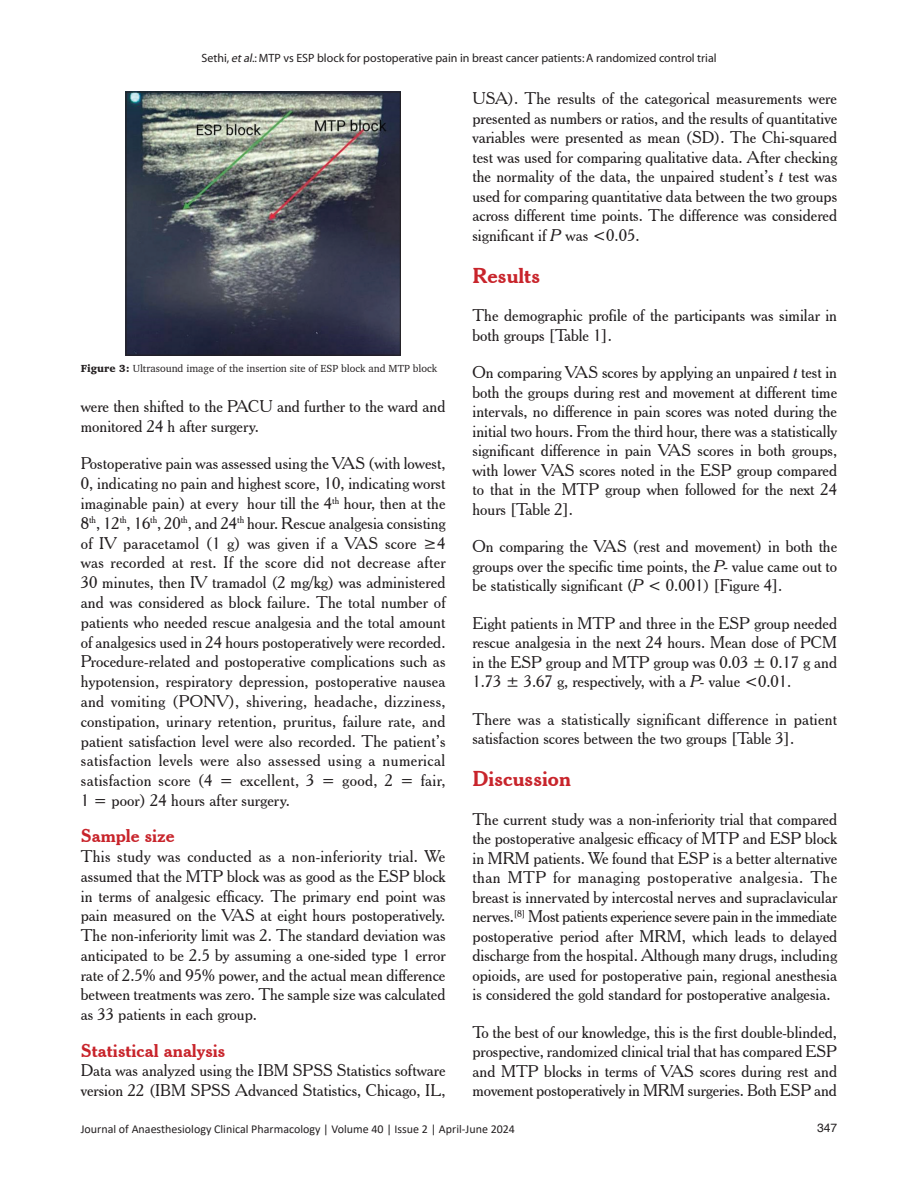
<style>
.page{position:relative;width:918px;height:1188px;background:#fff}
.page>*{position:absolute;margin:0;border:0;box-sizing:border-box;transform-origin:0 0}
.t1{font:700 21px "Cheltenham BT";color:#c8242b}
.t2{font:700 18px "Cheltenham BT";color:#c8242b}
.TX{font:16.5px/19.5px "Cheltenham BT";color:#231f20;text-align:justify}
.t3{font:12px "Myriad";color:#231f20}
.t4{font:12px "Calibri";color:#231f20}
.t5{font:12px "Helvetica";color:#231f20}
.FGC{font:10.5px "Charter BT";color:#231f20}
.s1{font-style:italic}
.s2{font-weight:900}
</style>
<div class="page">
<img style="left:128px;top:94px;width:271px;height:259px">
<div style="left:126px;top:92px;width:275px;height:263px;border:1px solid #231f20"></div>
<p class="t3" style="left:201px;top:52px;width:517px">Sethi, <span class="s1">etal</span>.: MTP vs ESP block for postoperative pain in breast cancer patients: A randomized control trial</p>
<p class="FGC" style="left:81px;top:362px;width:358px"><span class="s2">Figure 3:</span> Ultrasound image of the insertion site of ESP block and MTP block</p>
<p class="TX" style="left:81px;top:396px;width:366px">were then shifted to the PACU and further to the ward and monitored 24 h after surgery.</p>
<p class="TX" style="left:81px;top:454px;width:366px">Postoperative pain was assessed using the VAS (with lowest, 0, indicating no pain and highest score, 10, indicating worst imaginable pain) at every hour till the 4<sup>th</sup> hour, then at the 8<sup>th</sup>, 12<sup>th</sup>, 16<sup>th</sup>, 20<sup>th</sup>, and 24<sup>th</sup> hour. Rescue analgesia consisting of IV paracetamol (1 g) was given if a VAS score ≥4 was recorded at rest. If the score did not decrease after 30 minutes, then IV tramadol (2 mg/kg) was administered and was considered as block failure. The total number of patients who needed rescue analgesia and the total amount of analgesics used in 24 hours postoperatively were recorded.<br>Procedure‑related and postoperative complications such as hypotension, respiratory depression, postoperative nausea and vomiting (PONV), shivering, headache, dizziness, constipation, urinary retention, pruritus, failure rate, and patient satisfaction level were also recorded. The patient’s satisfaction levels were also assessed using a numerical satisfaction score (4 = excellent, 3 = good, 2 = fair, 1 = poor) 24 hours after surgery.</p>
<h2 class="t2" style="left:81px;top:825px;width:96px">Sample size</h2>
<p class="TX" style="left:81px;top:846px;width:366px">This study was conducted as a non‑inferiority trial. We assumed that the MTP block was as good as the ESP block in terms of analgesic efficacy. The primary end point was pain measured on the VAS at eight hours postoperatively.<br>The non‑inferiority limit was 2. The standard deviation was anticipated to be 2.5 by assuming a one‑sided type 1 error rate of 2.5% and 95% power, and the actual mean difference between treatments was zero. The sample size was calculated as 33 patients in each group.</p>
<h2 class="t2" style="left:81px;top:1039px;width:146px">Statistical analysis</h2>
<p class="TX" style="left:81px;top:1060px;width:366px">Data was analyzed using the IBM SPSS Statistics software version 22 (IBM SPSS Advanced Statistics, Chicago, IL,</p>
<p class="TX" style="left:472px;top:89px;width:366px">USA). The results of the categorical measurements were presented as numbers or ratios, and the results of quantitative variables were presented as mean (SD). The Chi‑squared test was used for comparing qualitative data. After checking the normality of the data, the unpaired student’s <span class="s1">t</span> test was used for comparing quantitative data between the two groups across different time points. The difference was considered significant if <span class="s1">P</span> was &lt;0.05.</p>
<h1 class="t1" style="left:472px;top:262px;width:69px">Results</h1>
<p class="TX" style="left:472px;top:305px;width:366px">The demographic profile of the participants was similar in both groups [Table 1].</p>
<p class="TX" style="left:472px;top:362px;width:366px">On comparing VAS scores by applying an unpaired <span class="s1">t</span> test in both the groups during rest and movement at different time intervals, no difference in pain scores was noted during the initial two hours. From the third hour, there was a statistically significant difference in pain VAS scores in both groups, with lower VAS scores noted in the ESP group compared to that in the MTP group when followed for the next 24 hours [Table 2].</p>
<p class="TX" style="left:472px;top:537px;width:366px">On comparing the VAS (rest and movement) in both the groups over the specific time points, the <span class="s1">P-</span> value came out to be statistically significant (<span class="s1">P</span> &lt; 0.001) [Figure 4].</p>
<p class="TX" style="left:472px;top:613px;width:366px">Eight patients in MTP and three in the ESP group needed rescue analgesia in the next 24 hours. Mean dose of PCM in the ESP group and MTP group was 0.03 ± 0.17 g and 1.73 ± 3.67 g, respectively, with a <span class="s1">P-</span> value &lt;0.01.</p>
<p class="TX" style="left:472px;top:709px;width:366px">There was a statistically significant difference in patient satisfaction scores between the two groups [Table 3].</p>
<h1 class="t1" style="left:472px;top:766px;width:100px">Discussion</h1>
<p class="TX" style="left:472px;top:809px;width:366px">The current study was a non‑inferiority trial that compared the postoperative analgesic efficacy of MTP and ESP block in MRM patients. We found that ESP is a better alternative than MTP for managing postoperative analgesia. The breast is innervated by intercostal nerves and supraclavicular nerves.<sup>[8]</sup> Most patients experience severe pain in the immediate postoperative period after MRM, which leads to delayed discharge from the hospital. Although many drugs, including opioids, are used for postoperative pain, regional anesthesia is considered the gold standard for postoperative analgesia.</p>
<p class="TX" style="left:472px;top:1022px;width:366px">To the best of our knowledge, this is the first double‑blinded, prospective, randomized clinical trial that has compared ESP and MTP blocks in terms of VAS scores during rest and movement postoperatively in MRM surgeries. Both ESP and</p>
<p class="t4" style="left:81px;top:1120px;width:436px">Journal of Anaesthesiology Clinical Pharmacology | Volume 40 | Issue 2 | April‑June 2024</p>
<p class="t5" style="left:817px;top:1121px;width:22px">347</p>
</div>
